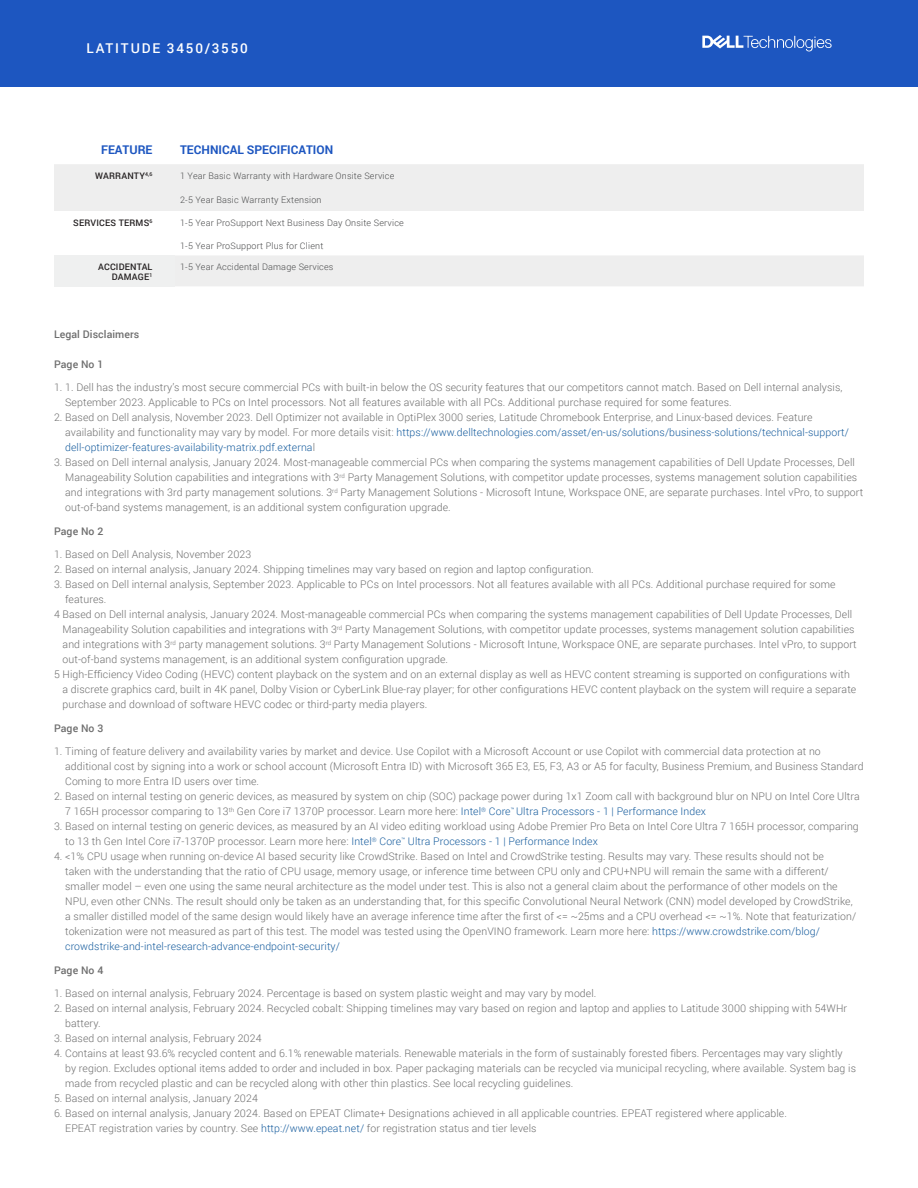
<style>
.page{position:relative;width:918px;height:1188px;background:#fff}
.page>*{position:absolute;margin:0;border:0;box-sizing:border-box;transform-origin:0 0}
.t1{font:500 13.5px "Roboto";letter-spacing:.135em;color:#fff}
.t2{font:700 12px "Roboto";color:#1d56c0}
.t3{font:300 10.5px/15px "Roboto";letter-spacing:.01em;color:#6e6e6e}
.t4{font:500 10.5px "Roboto";letter-spacing:.01em;color:#6e6e6e}
.t5{font:300 9px "Roboto";letter-spacing:.02em;color:#4b4c4d}
.t6{font:500 9px/10.2px "Roboto";letter-spacing:.02em;color:#231f20;text-align:right}
.s1{color:#175d9e}
</style>
<div class="page">
<div style="left:0;top:0;width:918px;height:86px;background:#1d56c0"></div>
<div style="left:54px;top:164px;width:810px;height:122px;background:#eee"></div>
<div style="left:54px;top:211px;width:120px;height:44px;background:#fff"></div>
<svg style="left:174px;top:211px;width:690px;height:44px"></svg>
<div style="left:54px;top:255px;width:120px;height:31px;background:#eff0f0"></div>
<svg style="left:702px;top:35px;width:130px;height:16px"></svg>
<p class="t1" style="left:86px;top:39px;width:163px">LATITUDE 3450/3550</p>
<p class="t2" style="left:101px;top:141px;width:53px">FEATURE</p>
<p class="t2" style="left:180px;top:141px;width:155px">TECHNICAL SPECIFICATION</p>
<p class="t6" style="left:95px;top:170px;width:59px">WARRANTY<sup>4,6</sup></p>
<p class="t5" style="left:180px;top:170px;width:216px">1 Year Basic Warranty with Hardware Onsite Service</p>
<p class="t5" style="left:180px;top:193px;width:143px">2-5 Year Basic Warranty Extension</p>
<p class="t6" style="left:73px;top:217px;width:81px">SERVICES TERMS<sup>6</sup></p>
<p class="t5" style="left:180px;top:216px;width:225px">1-5 Year ProSupport Next Business Day Onsite Service</p>
<p class="t5" style="left:180px;top:240px;width:145px">1-5 Year ProSupport Plus for Client</p>
<p class="t6" style="left:98px;top:262px;width:56px">ACCIDENTAL<br>DAMAGE<sup>1</sup></p>
<p class="t5" style="left:180px;top:261px;width:155px">1-5 Year Accidental Damage Services</p>
<p class="t4" style="left:54px;top:326px;width:87px">Legal Disclaimers</p>
<p class="t4" style="left:54px;top:356px;width:51px">Page No 1</p>
<p class="t3" style="left:65px;top:379px;width:779px;text-indent:-11px">1. 1. Dell has the industry’s most secure commercial PCs with built-in below the OS security features that our competitors cannot match. Based on Dell internal analysis,<br>September 2023. Applicable to PCs on Intel processors. Not all features available with all PCs. Additional purchase required for some features.</p>
<p class="t3" style="left:65px;top:409px;width:785px;text-indent:-11px">2. Based on Dell analysis, November 2023. Dell Optimizer not available in OptiPlex 3000 series, Latitude Chromebook Enterprise, and Linux-based devices. Feature availability and functionality may vary by model. For more details visit: <span class="s1">https://www.delltechnologies.com/asset/en-us/solutions/business-solutions/technical-support/ dell-optimizer-features-availability-matrix.pdf.externa</span>l</p>
<p class="t3" style="left:65px;top:454px;width:800px;text-indent:-11px">3. Based on Dell internal analysis, January 2024. Most-manageable commercial PCs when comparing the systems management capabilities of Dell Update Processes, Dell Manageability Solution capabilities and integrations with 3<sup>rd</sup> Party Management Solutions, with competitor update processes, systems management solution capabilities and integrations with 3rd party management solutions. 3<sup>rd</sup> Party Management Solutions - Microsoft Intune, Workspace ONE, are separate purchases. Intel vPro, to support out-of-band systems management, is an additional system configuration upgrade.</p>
<p class="t4" style="left:54px;top:523px;width:51px">Page No 2</p>
<p class="t3" style="left:54px;top:546px;width:199px">1. Based on Dell Analysis, November 2023</p>
<p class="t3" style="left:54px;top:561px;width:541px">2. Based on internal analysis, January 2024. Shipping timelines may vary based on region and laptop configuration.</p>
<p class="t3" style="left:65px;top:576px;width:772px;text-indent:-11px">3. Based on Dell internal analysis, September 2023. Applicable to PCs on Intel processors. Not all features available with all PCs. Additional purchase required for some features.</p>
<p class="t3" style="left:63px;top:606px;width:796px;text-indent:-9px">4 Based on Dell internal analysis, January 2024. Most-manageable commercial PCs when comparing the systems management capabilities of Dell Update Processes, Dell Manageability Solution capabilities and integrations with 3<sup>rd</sup> Party Management Solutions, with competitor update processes, systems management solution capabilities and integrations with 3<sup>rd</sup> party management solutions. 3<sup>rd</sup> Party Management Solutions - Microsoft Intune, Workspace ONE, are separate purchases. Intel vPro, to support out-of-band systems management, is an additional system configuration upgrade.</p>
<p class="t3" style="left:63px;top:666px;width:795px;text-indent:-9px">5 High-Efficiency Video Coding (HEVC) content playback on the system and on an external display as well as HEVC content streaming is supported on configurations with a discrete graphics card, built in 4K panel, Dolby Vision or CyberLink Blue-ray player; for other configurations HEVC content playback on the system will require a separate purchase and download of software HEVC codec or third-party media players.</p>
<p class="t4" style="left:54px;top:720px;width:51px">Page No 3</p>
<p class="t3" style="left:65px;top:743px;width:800px;text-indent:-11px">1. Timing of feature delivery and availability varies by market and device. Use Copilot with a Microsoft Account or use Copilot with commercial data protection at no additional cost by signing into a work or school account (Microsoft Entra ID) with Microsoft 365 E3, E5, F3, A3 or A5 for faculty, Business Premium, and Business Standard<br>Coming to more Entra ID users over time.</p>
<p class="t3" style="left:65px;top:788px;width:796px;text-indent:-11px">2. Based on internal testing on generic devices, as measured by system on chip (SOC) package power during 1x1 Zoom call with background blur on NPU on Intel Core Ultra<br>7 165H processor comparing to 13<sup>th</sup> Gen Core i7 1370P processor. Learn more here: <span class="s1">Intel</span><sup>®</sup> <span class="s1">Core</span><sup>™</sup> <span class="s1">Ultra Processors - 1 | Performance Index</span></p>
<p class="t3" style="left:65px;top:818px;width:795px;text-indent:-11px">3. Based on internal testing on generic devices, as measured by an AI video editing workload using Adobe Premier Pro Beta on Intel Core Ultra 7 165H processor, comparing to 13 th Gen Intel Core i7-1370P processor. Learn more here: <span class="s1">Intel</span><sup>®</sup> <span class="s1">Core</span><sup>™</sup> <span class="s1">Ultra Processors - 1 | Performance Index</span></p>
<p class="t3" style="left:65px;top:848px;width:793px;text-indent:-11px">4. &lt;1% CPU usage when running on-device AI based security like CrowdStrike. Based on Intel and CrowdStrike testing. Results may vary. These results should not be<br>taken with the understanding that the ratio of CPU usage, memory usage, or inference time between CPU only and CPU+NPU will remain the same with a different/ smaller model – even one using the same neural architecture as the model under test. This is also not a general claim about the performance of other models on the NPU, even other CNNs. The result should only be taken as an understanding that, for this specific Convolutional Neural Network (CNN) model developed by CrowdStrike, a smaller distilled model of the same design would likely have an average inference time after the first of &lt;= ~25ms and a CPU overhead &lt;= ~1%. Note that featurization/ tokenization were not measured as part of this test. The model was tested using the OpenVINO framework. Learn more here: <span class="s1">https://www.crowdstrike.com/blog/ crowdstrike-and-intel-research-advance-endpoint-security/</span></p>
<p class="t4" style="left:54px;top:962px;width:51px">Page No 4</p>
<p class="t3" style="left:54px;top:985px;width:544px">1. Based on internal analysis, February 2024. Percentage is based on system plastic weight and may vary by model.</p>
<p class="t3" style="left:65px;top:1000px;width:783px;text-indent:-11px">2. Based on internal analysis, February 2024. Recycled cobalt: Shipping timelines may vary based on region and laptop and applies to Latitude 3000 shipping with 54WHr battery.</p>
<p class="t3" style="left:54px;top:1030px;width:209px">3. Based on internal analysis, February 2024</p>
<p class="t3" style="left:65px;top:1045px;width:792px;text-indent:-11px">4. Contains at least 93.6% recycled content and 6.1% renewable materials. Renewable materials in the form of sustainably forested fibers. Percentages may vary slightly by region. Excludes optional items added to order and included in box. Paper packaging materials can be recycled via municipal recycling, where available. System bag is made from recycled plastic and can be recycled along with other thin plastics. See local recycling guidelines.</p>
<p class="t3" style="left:54px;top:1090px;width:205px">5. Based on internal analysis, January 2024</p>
<p class="t3" style="left:65px;top:1105px;width:723px;text-indent:-11px">6. Based on internal analysis, January 2024. Based on EPEAT Climate+ Designations achieved in all applicable countries. EPEAT registered where applicable.<br>EPEAT registration varies by country. See <span class="s1">http://www.epeat.net/</span> for registration status and tier levels</p>
</div>
